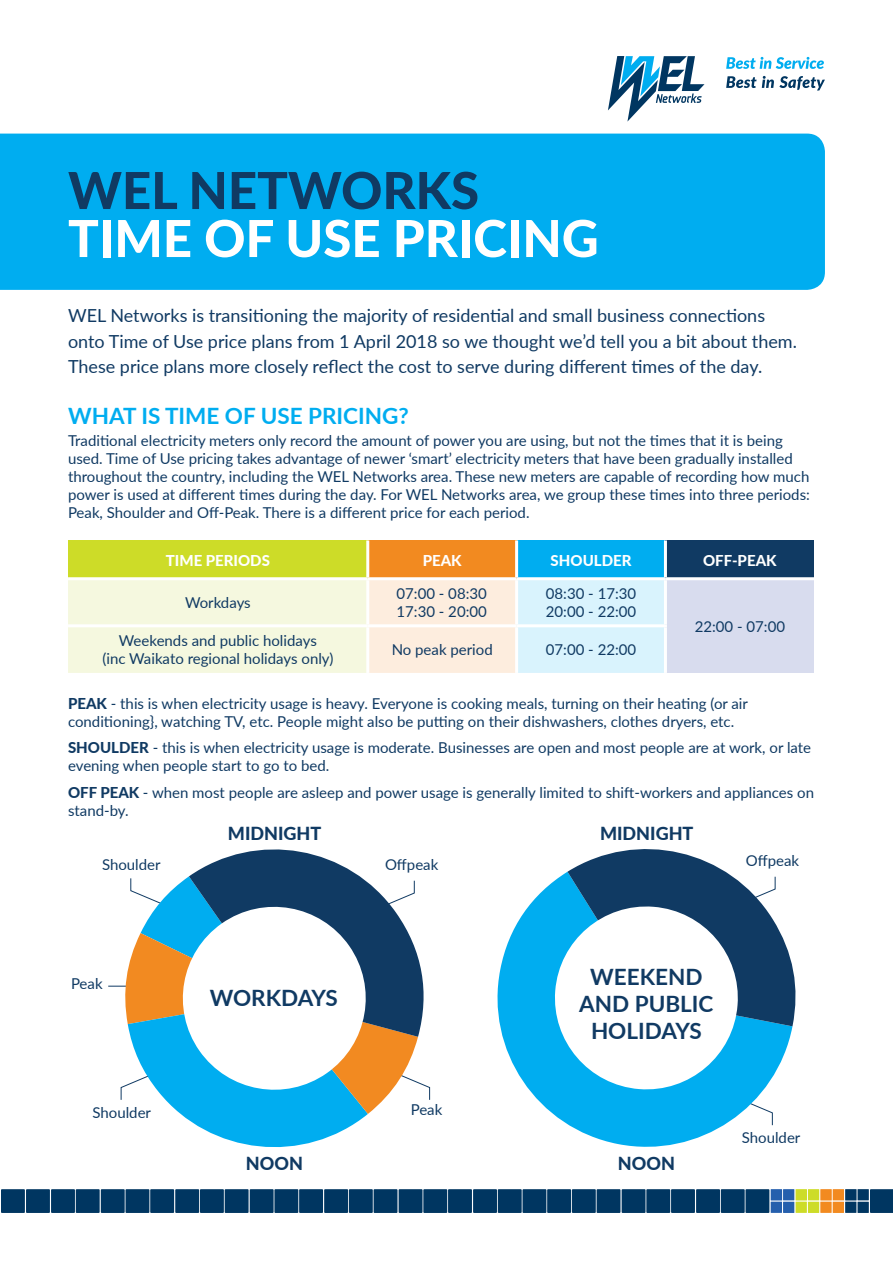
<style>
.page{position:relative;width:893px;height:1263px;background:#fff}
.page>*{position:absolute;margin:0;border:0;box-sizing:border-box;transform-origin:0 0}
.t1{font:800 51px "Lato";color:#fff}
.t2{font:800 51px "Lato";color:#103a63}
.t3{font:700 22.5px/27px "Lato";color:#103a63;text-align:center}
.t4{font:700 22.5px "Lato";color:#00adf0}
.t5{font:18px/25.5px "Lato";color:#103a63}
.t6{font:800 18px "Lato";color:#103a63}
.t7{font:15px/18px "Lato";color:#103a63}
.t8{font:800 15px "Lato";color:#fff}
.s1{font-weight:800}
</style>
<div class="page">
<div style="left:0;top:134px;width:825px;height:156px;background:#00adf0"></div>
<div style="left:68px;top:540px;width:300px;height:39px;background:#cddc28"></div>
<div style="left:368px;top:540px;width:149px;height:39px;background:#f28a20"></div>
<div style="left:517px;top:540px;width:148px;height:39px;background:#00adf0"></div>
<div style="left:665px;top:540px;width:149px;height:39px;background:#103a63"></div>
<svg style="left:68px;top:580px;width:596px;height:93px;background:#f0f4e6"></svg>
<div style="left:665px;top:579px;width:149px;height:94px;background:#d8dcee"></div>
<hr style="left:366px;top:540px;width:3px;height:37px;background:#fff">
<hr style="left:515px;top:540px;width:3px;height:37px;background:#fff">
<hr style="left:664px;top:540px;width:3px;height:37px;background:#fff">
<hr style="left:68px;top:577px;width:300px;height:3px;background:#fff">
<hr style="left:368px;top:577px;width:149px;height:3px;background:#fff">
<hr style="left:366px;top:580px;width:3px;height:44px;background:#fff">
<hr style="left:517px;top:577px;width:148px;height:3px;background:#fff">
<hr style="left:515px;top:580px;width:3px;height:44px;background:#fff">
<hr style="left:665px;top:577px;width:149px;height:3px;background:#fff">
<hr style="left:664px;top:580px;width:3px;height:44px;background:#fff">
<hr style="left:68px;top:624px;width:300px;height:3px;background:#fff">
<hr style="left:368px;top:624px;width:149px;height:3px;background:#fff">
<hr style="left:366px;top:627px;width:3px;height:46px;background:#fff">
<hr style="left:517px;top:624px;width:150px;height:3px;background:#fff">
<hr style="left:515px;top:627px;width:3px;height:46px;background:#fff">
<hr style="left:664px;top:627px;width:3px;height:46px;background:#fff">
<svg style="left:726px;top:57px;width:98px;height:12px"></svg>
<svg style="left:726px;top:76px;width:30px;height:12px"></svg>
<svg style="left:762px;top:76px;width:63px;height:15px"></svg>
<svg style="left:608px;top:56px;width:96px;height:66px"></svg>
<hr style="left:108px;top:986px;width:38px;height:1px;background:#103a63">
<svg style="left:189px;top:849px;width:170px;height:27px;fill:#103a63"></svg>
<svg style="left:120px;top:876px;width:310px;height:272px"></svg>
<svg style="left:497px;top:872px;width:295px;height:275px;fill:#05aef0"></svg>
<svg style="left:567px;top:849px;width:229px;height:177px"></svg>
<svg style="left:551px;top:876px;width:225px;height:250px"></svg>
<div style="left:845px;top:1189px;width:11px;height:11px;background:#003661"></div>
<div style="left:857px;top:1189px;width:12px;height:11px;background:#003661"></div>
<div style="left:820px;top:1189px;width:12px;height:11px;background:#f28a20"></div>
<div style="left:833px;top:1189px;width:11px;height:11px;background:#f28a20"></div>
<div style="left:796px;top:1189px;width:11px;height:11px;background:#cddc28"></div>
<div style="left:808px;top:1189px;width:11px;height:11px;background:#cddc28"></div>
<div style="left:771px;top:1189px;width:11px;height:11px;background:#255fad"></div>
<div style="left:783px;top:1189px;width:11px;height:11px;background:#255fad"></div>
<div style="left:845px;top:1201px;width:11px;height:12px;background:#003661"></div>
<div style="left:857px;top:1202px;width:12px;height:11px;background:#003661"></div>
<div style="left:820px;top:1201px;width:12px;height:12px;background:#f28a20"></div>
<div style="left:833px;top:1202px;width:11px;height:11px;background:#f28a20"></div>
<div style="left:796px;top:1201px;width:11px;height:12px;background:#cddc28"></div>
<div style="left:808px;top:1202px;width:11px;height:11px;background:#cddc28"></div>
<div style="left:175px;top:1189px;width:24px;height:24px;background:#003661"></div>
<div style="left:200px;top:1189px;width:24px;height:24px;background:#003661"></div>
<div style="left:225px;top:1189px;width:24px;height:24px;background:#003661"></div>
<div style="left:250px;top:1189px;width:24px;height:24px;background:#003661"></div>
<div style="left:274px;top:1189px;width:24px;height:24px;background:#003661"></div>
<div style="left:299px;top:1189px;width:24px;height:24px;background:#003661"></div>
<div style="left:51px;top:1189px;width:24px;height:24px;background:#003661"></div>
<div style="left:76px;top:1189px;width:24px;height:24px;background:#003661"></div>
<div style="left:1px;top:1189px;width:24px;height:24px;background:#003661"></div>
<div style="left:101px;top:1189px;width:24px;height:24px;background:#003661"></div>
<div style="left:26px;top:1189px;width:24px;height:24px;background:#003661"></div>
<div style="left:126px;top:1189px;width:23px;height:24px;background:#003661"></div>
<div style="left:150px;top:1189px;width:24px;height:24px;background:#003661"></div>
<div style="left:324px;top:1189px;width:24px;height:24px;background:#003661"></div>
<div style="left:349px;top:1189px;width:24px;height:24px;background:#003661"></div>
<div style="left:374px;top:1189px;width:23px;height:24px;background:#003661"></div>
<div style="left:399px;top:1189px;width:23px;height:24px;background:#003661"></div>
<div style="left:423px;top:1189px;width:24px;height:24px;background:#003661"></div>
<div style="left:448px;top:1189px;width:24px;height:24px;background:#003661"></div>
<div style="left:473px;top:1189px;width:24px;height:24px;background:#003661"></div>
<div style="left:498px;top:1189px;width:24px;height:24px;background:#003661"></div>
<div style="left:522px;top:1189px;width:24px;height:24px;background:#003661"></div>
<div style="left:547px;top:1189px;width:24px;height:24px;background:#003661"></div>
<div style="left:572px;top:1189px;width:24px;height:24px;background:#003661"></div>
<div style="left:597px;top:1189px;width:23px;height:24px;background:#003661"></div>
<div style="left:622px;top:1189px;width:23px;height:24px;background:#003661"></div>
<div style="left:646px;top:1189px;width:24px;height:24px;background:#003661"></div>
<div style="left:671px;top:1189px;width:24px;height:24px;background:#003661"></div>
<div style="left:696px;top:1189px;width:24px;height:24px;background:#003661"></div>
<div style="left:721px;top:1189px;width:24px;height:24px;background:#003661"></div>
<div style="left:745px;top:1189px;width:24px;height:24px;background:#003661"></div>
<div style="left:870px;top:1189px;width:23px;height:24px;background:#003661"></div>
<div style="left:771px;top:1201px;width:11px;height:12px;background:#255fad"></div>
<div style="left:783px;top:1202px;width:11px;height:11px;background:#255fad"></div>
<h1 class="t2" style="left:68px;top:153px;width:413px">WEL NETWORKS</h1>
<h1 class="t1" style="left:68px;top:201px;width:532px">TIME OF USE PRICING</h1>
<p class="t5" style="left:68px;top:302px;width:730px">WEL Networks is transitioning the majority of residential and small business connections onto Time of Use price plans from 1 April 2018 so we thought we’d tell you a bit about them.<br>These price plans more closely reflect the cost to serve during different times of the day.</p>
<h2 class="t4" style="left:68px;top:399px;width:342px">WHAT IS TIME OF USE PRICING?</h2>
<p class="t7" style="left:68px;top:431px;width:743px">Traditional electricity meters only record the amount of power you are using, but not the times that it is being used. Time of Use pricing takes advantage of newer ‘smart’ electricity meters that have been gradually installed throughout the country, including the WEL Networks area. These new meters are capable of recording how much power is used at different times during the day. For WEL Networks area, we group these times into three periods:<br>Peak, Shoulder and Off-Peak. There is a different price for each period.</p>
<p class="t8" style="left:166px;top:549px;width:106px">TIME PERIODS</p>
<p class="t8" style="left:423px;top:549px;width:40px">PEAK</p>
<p class="t8" style="left:551px;top:549px;width:82px">SHOULDER</p>
<p class="t8" style="left:703px;top:549px;width:75px">OFF-PEAK</p>
<p class="t7" style="left:185px;top:593px;width:67px">Workdays</p>
<p class="t7" style="left:396px;top:584px;width:92px">07:00 - 08:30<br>17:30 - 20:00</p>
<p class="t7" style="left:546px;top:584px;width:92px">08:30 - 17:30<br>20:00 - 22:00</p>
<p class="t7" style="left:695px;top:617px;width:92px">22:00 - 07:00</p>
<p class="t7" style="left:103px;top:631px;width:232px;text-align:center">Weekends and public holidays<br>(inc Waikato regional holidays only)</p>
<p class="t7" style="left:392px;top:640px;width:103px">No peak period</p>
<p class="t7" style="left:546px;top:640px;width:92px">07:00 - 22:00</p>
<p class="t7" style="left:68px;top:694px;width:681px"><span class="s1">PEAK</span> - this is when electricity usage is heavy. Everyone is cooking meals, turning on their heating (or air conditioning}, watching TV, etc. People might also be putting on their dishwashers, clothes dryers, etc.</p>
<p class="t7" style="left:68px;top:738px;width:745px"><span class="s1">SHOULDER</span> - this is when electricity usage is moderate. Businesses are open and most people are at work, or late evening when people start to go to bed.</p>
<p class="t7" style="left:68px;top:783px;width:747px"><span class="s1">OFF PEAK</span> - when most people are asleep and power usage is generally limited to shift-workers and appliances on stand-by.</p>
<p class="t7" style="left:102px;top:855px;width:60px">Shoulder</p>
<p class="t7" style="left:71px;top:974px;width:33px">Peak</p>
<p class="t7" style="left:93px;top:1103px;width:60px">Shoulder</p>
<p class="t6" style="left:228px;top:820px;width:95px">MIDNIGHT</p>
<h2 class="t3" style="left:210px;top:983px;width:130px">WORKDAYS</h2>
<p class="t6" style="left:246px;top:1150px;width:59px">NOON</p>
<p class="t7" style="left:385px;top:855px;width:55px">Offpeak</p>
<p class="t7" style="left:411px;top:1100px;width:33px">Peak</p>
<p class="t6" style="left:600px;top:820px;width:95px">MIDNIGHT</p>
<p class="t7" style="left:746px;top:851px;width:55px">Offpeak</p>
<h2 class="t3" style="left:579px;top:962px;width:136px">WEEKEND<br>AND PUBLIC<br>HOLIDAYS</h2>
<p class="t6" style="left:618px;top:1150px;width:59px">NOON</p>
<p class="t7" style="left:742px;top:1128px;width:60px">Shoulder</p>
</div>
